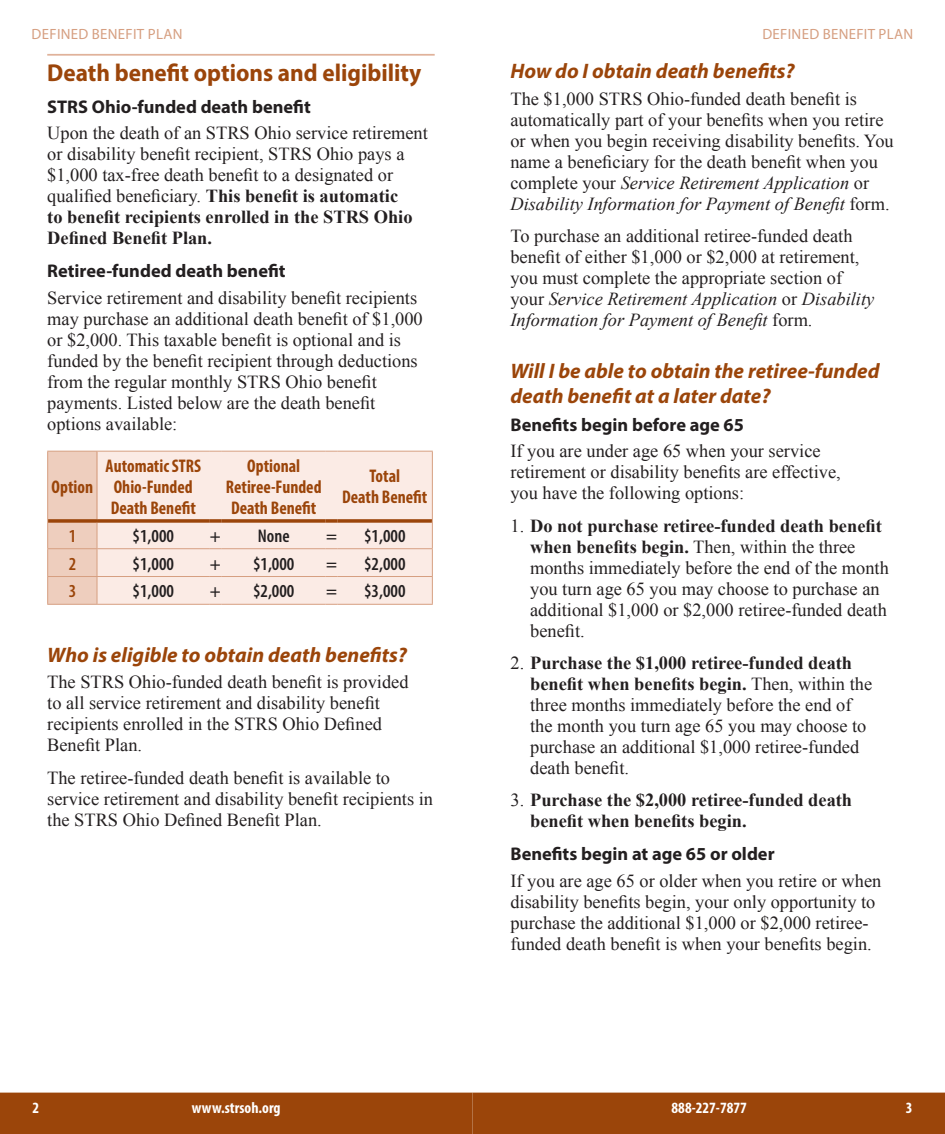
<style>
.page{position:relative;width:945px;height:1134px;background:#fff}
.page>*{position:absolute;margin:0;border:0;box-sizing:border-box;transform-origin:0 0}
.LEVEL_1_HEAD{font:700 24.5px "Myriad Pro";color:#9b450a;scale:.95 1}
.LEVEL_2_HEAD{font:italic 700 21px/25.2px "Myriad Pro";color:#9b450a}
.BODY{font:18.38px/21px "Times New Roman";color:#231f20}
.BODY_TABBED{font:18.38px/21px "Times New Roman";color:#231f20}
.LEVEL_3_HEAD{font:700 18.38px "Myriad Pro";color:#231f20}
.CHART_HEAD{font:700 condensed 18.38px/21px "Myriad Pro";color:#9b450a;text-align:center;scale:.96 1}
.BODY_TABBED-2{font:700 18.38px/21px "Times New Roman";color:#231f20}
.CHART_BODY{font:600 condensed 18.38px "Myriad Pro";color:#231f20}
.EXAMPLE_BODY{font:600 condensed 18.38px "Myriad Pro";color:#9b450a}
.t1{font:700 condensed 15.75px "Myriad Pro";color:#fff}
.t2{font:14.88px "Myriad Pro";letter-spacing:.02em;color:#d69f81}
.s1{font-weight:700}
.s2{font-style:italic}
.s3{font-weight:400}
</style>
<div class="page">
<div style="left:0;top:1093px;width:945px;height:41px;background:#9b450a"></div>
<hr style="left:47px;top:54px;width:388px;height:2px;background:#e0b29a">
<div style="left:98px;top:452px;width:334px;height:152px;background:#fbebe5"></div>
<hr style="left:97px;top:451px;width:112px;height:1px;background:#d69f81">
<svg style="left:209px;top:451px;width:13px;height:1px"></svg>
<hr style="left:222px;top:451px;width:104px;height:1px;background:#d69f81">
<svg style="left:326px;top:451px;width:12px;height:1px"></svg>
<hr style="left:338px;top:451px;width:95px;height:1px;background:#d69f81">
<hr style="left:432px;top:452px;width:1px;height:69px;background:#d69f81">
<svg style="left:98px;top:519px;width:111px;height:4px"></svg>
<svg style="left:209px;top:519px;width:13px;height:4px"></svg>
<svg style="left:222px;top:519px;width:104px;height:4px"></svg>
<svg style="left:326px;top:519px;width:12px;height:4px"></svg>
<svg style="left:338px;top:519px;width:94px;height:4px"></svg>
<hr style="left:97px;top:548px;width:112px;height:1px;background:#d69f81">
<svg style="left:209px;top:548px;width:13px;height:1px"></svg>
<hr style="left:222px;top:548px;width:104px;height:1px;background:#d69f81">
<svg style="left:326px;top:548px;width:12px;height:1px"></svg>
<hr style="left:338px;top:548px;width:95px;height:1px;background:#d69f81">
<hr style="left:47px;top:604px;width:50px;height:1px;background:#d69f81">
<svg style="left:47px;top:451px;width:51px;height:153px;background:#eac8b6"></svg>
<hr style="left:97px;top:576px;width:112px;height:1px;background:#d69f81">
<hr style="left:97px;top:604px;width:112px;height:1px;background:#d69f81">
<svg style="left:209px;top:576px;width:13px;height:1px"></svg>
<svg style="left:209px;top:604px;width:13px;height:1px"></svg>
<hr style="left:222px;top:576px;width:104px;height:1px;background:#d69f81">
<hr style="left:222px;top:604px;width:104px;height:1px;background:#d69f81">
<svg style="left:326px;top:576px;width:12px;height:1px"></svg>
<svg style="left:326px;top:604px;width:12px;height:1px"></svg>
<hr style="left:338px;top:576px;width:95px;height:1px;background:#d69f81">
<svg style="left:432px;top:521px;width:1px;height:83px"></svg>
<hr style="left:338px;top:604px;width:95px;height:1px;background:#d69f81">
<p class="t2" style="left:32px;top:25px;width:152px">DEFINED BENEFIT PLAN</p>
<p class="t2" style="left:762px;top:25px;width:152px">DEFINED BENEFIT PLAN</p>
<p class="LEVEL_1_HEAD" style="left:47px;top:57px;width:395px">Death benefit options and eligibility</p>
<p class="LEVEL_3_HEAD" style="left:47px;top:94px;width:265px">STRS Ohio-funded death benefit</p>
<p class="BODY" style="left:47px;top:122px;width:382px">Upon the death of an STRS Ohio service retirement or disability benefit recipient, STRS Ohio pays a $1,000 tax-free death benefit to a designated or qualified beneficiary. <span class="s1">This benefit is automatic<br>to benefit recipients enrolled in the STRS Ohio Defined Benefit Plan.</span></p>
<p class="LEVEL_3_HEAD" style="left:47px;top:259px;width:240px">Retiree-funded death benefit</p>
<p class="BODY" style="left:47px;top:287px;width:377px">Service retirement and disability benefit recipients may purchase an additional death benefit of $1,000 or $2,000. This taxable benefit is optional and is funded by the benefit recipient through deductions from the regular monthly STRS Ohio benefit payments. Listed below are the death benefit options available:</p>
<p class="CHART_HEAD" style="left:52px;top:476px;width:45px">Option</p>
<p class="CHART_HEAD" style="left:106px;top:455px;width:101px;text-align:left">Automatic STRS<br>Ohio-Funded<br>Death Benefit</p>
<p class="CHART_HEAD" style="left:226px;top:455px;width:101px">Optional<br>Retiree-Funded<br>Death Benefit</p>
<p class="CHART_HEAD" style="left:342px;top:465px;width:90px">Total<br>Death Benefit</p>
<p class="EXAMPLE_BODY" style="left:69px;top:524px;width:9px">1</p>
<p class="CHART_BODY" style="left:133px;top:524px;width:43px">$1,000</p>
<p class="CHART_BODY" style="left:210px;top:524px;width:12px">+</p>
<p class="CHART_BODY" style="left:258px;top:524px;width:33px">None</p>
<p class="CHART_BODY" style="left:326px;top:524px;width:12px">=</p>
<p class="CHART_BODY" style="left:364px;top:524px;width:43px">$1,000</p>
<p class="EXAMPLE_BODY" style="left:69px;top:552px;width:9px">2</p>
<p class="CHART_BODY" style="left:133px;top:552px;width:43px">$1,000</p>
<p class="CHART_BODY" style="left:210px;top:552px;width:12px">+</p>
<p class="CHART_BODY" style="left:253px;top:552px;width:43px">$1,000</p>
<p class="CHART_BODY" style="left:326px;top:552px;width:12px">=</p>
<p class="CHART_BODY" style="left:364px;top:552px;width:43px">$2,000</p>
<p class="EXAMPLE_BODY" style="left:69px;top:580px;width:9px">3</p>
<p class="CHART_BODY" style="left:133px;top:580px;width:43px">$1,000</p>
<p class="CHART_BODY" style="left:210px;top:580px;width:12px">+</p>
<p class="CHART_BODY" style="left:253px;top:580px;width:43px">$2,000</p>
<p class="CHART_BODY" style="left:326px;top:580px;width:12px">=</p>
<p class="CHART_BODY" style="left:364px;top:580px;width:43px">$3,000</p>
<p class="LEVEL_2_HEAD" style="left:47px;top:641px;width:361px">Who is eligible to obtain death benefits?</p>
<p class="BODY" style="left:47px;top:671px;width:363px">The STRS Ohio-funded death benefit is provided to all service retirement and disability benefit recipients enrolled in the STRS Ohio Defined Benefit Plan.</p>
<p class="BODY" style="left:47px;top:767px;width:387px">The retiree-funded death benefit is available to service retirement and disability benefit recipients in the STRS Ohio Defined Benefit Plan.</p>
<p class="LEVEL_2_HEAD" style="left:510px;top:58px;width:286px">How do I obtain death benefits?</p>
<p class="BODY" style="left:510px;top:88px;width:385px">The $1,000 STRS Ohio-funded death benefit is automatically part of your benefits when you retire or when you begin receiving disability benefits. You name a beneficiary for the death benefit when you complete your <span class="s2">Service Retirement Application</span> or <span class="s2">Disability Information for Payment of Benefit</span> form.</p>
<p class="BODY" style="left:510px;top:225px;width:365px">To purchase an additional retiree-funded death benefit of either $1,000 or $2,000 at retirement, you must complete the appropriate section of your <span class="s2">Service Retirement Application</span> or <span class="s2">Disability Information for Payment of Benefit</span> form.</p>
<p class="LEVEL_2_HEAD" style="left:510px;top:358px;width:371px">Will I be able to obtain the retiree-funded death benefit at a later date?</p>
<p class="LEVEL_3_HEAD" style="left:510px;top:412px;width:235px">Benefits begin before age 65</p>
<p class="BODY" style="left:510px;top:440px;width:332px">If you are under age 65 when your service retirement or disability benefits are effective, you have the following options:</p>
<p class="BODY_TABBED" style="left:530px;top:515px;width:360px;text-indent:-20px">1. <span class="s1">Do not purchase retiree-funded death benefit when benefits begin.</span> Then, within the three months immediately before the end of the month you turn age 65 you may choose to purchase an additional $1,000 or $2,000 retiree-funded death benefit.</p>
<p class="BODY_TABBED" style="left:530px;top:652px;width:344px;text-indent:-20px">2. <span class="s1">Purchase the $1,000 retiree-funded death benefit when benefits begin.</span> Then, within the three months immediately before the end of the month you turn age 65 you may choose to purchase an additional $1,000 retiree-funded death benefit.</p>
<p class="BODY_TABBED-2" style="left:530px;top:789px;width:324px;text-indent:-20px"><span class="s3">3.</span> Purchase the $2,000 retiree-funded death benefit when benefits begin.</p>
<p class="LEVEL_3_HEAD" style="left:510px;top:842px;width:266px">Benefits begin at age 65 or older</p>
<p class="BODY" style="left:510px;top:870px;width:372px">If you are age 65 or older when you retire or when disability benefits begin, your only opportunity to purchase the additional $1,000 or $2,000 retiree&shy;funded death benefit is when your benefits begin.</p>
<p class="t1" style="left:32px;top:1098px;width:8px">2</p>
<p class="t1" style="left:192px;top:1098px;width:90px">www.strsoh.org</p>
<p class="t1" style="left:672px;top:1098px;width:77px">888-227-7877</p>
<p class="t1" style="left:906px;top:1098px;width:8px">3</p>
</div>
